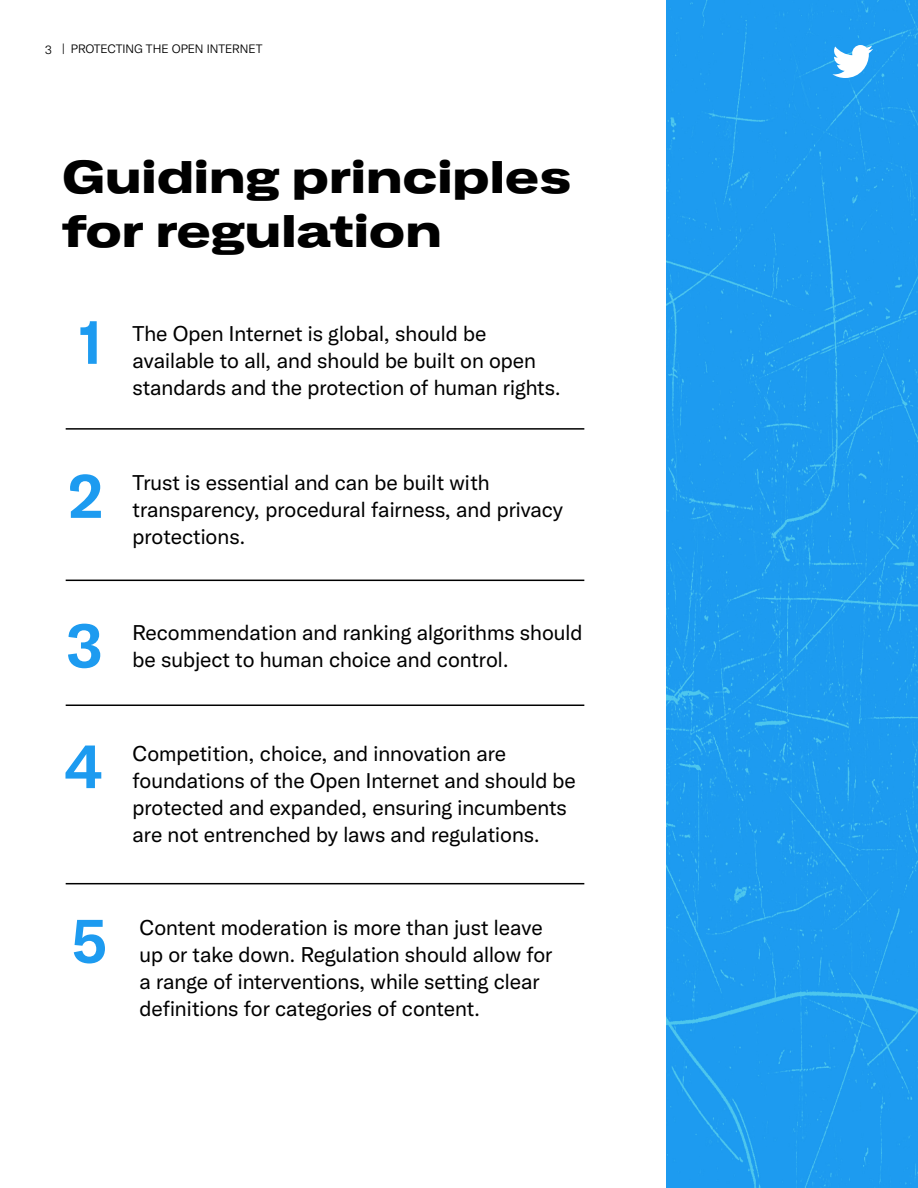
<style>
.page{position:relative;width:918px;height:1188px;background:#fff}
.page>*{position:absolute;margin:0;border:0;box-sizing:border-box;transform-origin:0 0}
.t1{font:700 60px "Chirp Display";color:#1d9bf0}
.t2{font:900 expanded 45px/54px "Chirp Display";color:#000}
.t3{font:21px/27px "Chirp";color:#000}
.t4{font:300 12px "Chirp";color:#000}
</style>
<div class="page">
<div style="left:666px;top:0;width:252px;height:1188px;background:#1d9bf0"></div>
<svg style="left:832px;top:45px;width:41px;height:33px"></svg>
<hr style="left:66px;top:428px;width:518px;height:2px;background:#000">
<hr style="left:66px;top:580px;width:518px;height:1px;background:#000">
<hr style="left:66px;top:705px;width:518px;height:1px;background:#000">
<hr style="left:66px;top:883px;width:518px;height:1px;background:#000">
<p class="t4" style="left:45px;top:42px;width:219px">3 | PROTECTING THE OPEN INTERNET</p>
<p class="t2" style="left:62px;top:150px;width:510px">Guiding principles for regulation</p>
<p class="t1" style="left:77px;top:307px;width:28px">1</p>
<p class="t3" style="left:133px;top:320px;width:430px">The Open Internet is global, should be available to all, and should be built on open standards and the protection of human rights.</p>
<p class="t1" style="left:67px;top:462px;width:38px">2</p>
<p class="t3" style="left:133px;top:469px;width:432px">Trust is essential and can be built with transparency, procedural fairness, and privacy protections.</p>
<p class="t1" style="left:66px;top:611px;width:39px">3</p>
<p class="t3" style="left:133px;top:619px;width:451px">Recommendation and ranking algorithms should</p>
<p class="t3" style="left:133px;top:646px;width:378px">be subject to human choice and control.</p>
<p class="t1" style="left:64px;top:732px;width:42px">4</p>
<p class="t3" style="left:133px;top:740px;width:445px">Competition, choice, and innovation are foundations of the Open Internet and should be protected and expanded, ensuring incumbents are not entrenched by laws and regulations.</p>
<p class="t1" style="left:70px;top:906px;width:39px">5</p>
<p class="t3" style="left:139px;top:914px;width:414px">Content moderation is more than just leave up or take down. Regulation should allow for a range of interventions, while setting clear definitions for categories of content.</p>
</div>
